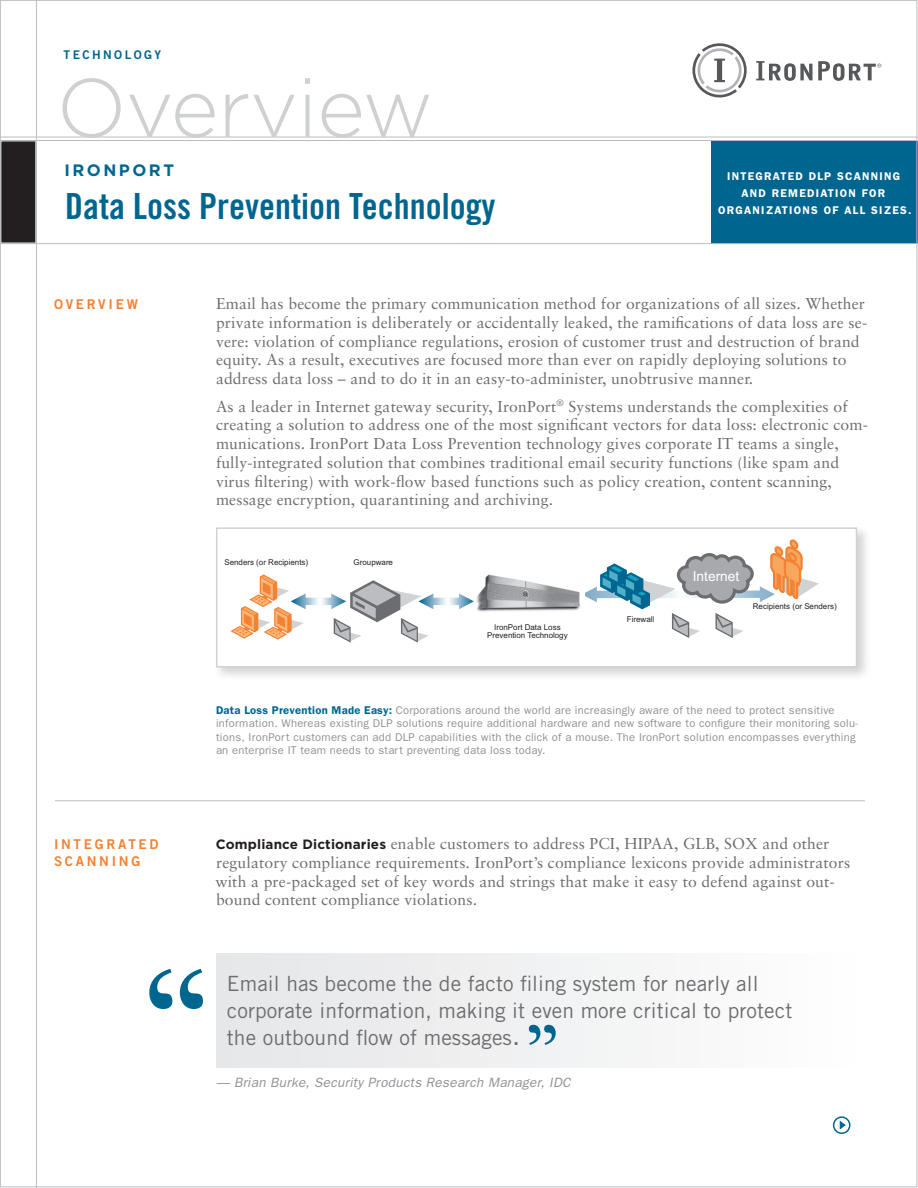
<style>
.page{position:relative;width:918px;height:1188px;background:#fff}
.page>*{position:absolute;margin:0;border:0;box-sizing:border-box;transform-origin:0 0}
.t1{font:150px "Sabon";color:#00668f}
.Body_copy-sabon{font:300 82.5px "Gotham";letter-spacing:-.01em;color:#cfd0d2}
.t2{font:75px "Sabon";color:#00668f}
.t3{font:36px "Trade Gothic Bold Cond Twenty";color:#00668f}
.t4{font:21px/27px "Trade Gothic";letter-spacing:.005em;color:#6c6d70}
.t5{font:700 16.5px "Gotham";letter-spacing:.15em;color:#00668f}
.Body_copy-sabon-2{font:15.75px/18.8px "Sabon";letter-spacing:.01em;color:#6c6d70}
.t6{font:13.8px "Arial";color:#fff}
.Caption-grey{font:italic 13.5px "Franklin Gothic";letter-spacing:.02em;color:#8f9194}
.Side_Head{font:13.5px "Trade Gothic Bold Two";letter-spacing:.2em;color:#f48232}
.t7{font:12px "Trade Gothic Bold Two";letter-spacing:.2em;color:#00668f}
.Caption-grey-2{font:11.25px/13.5px "Franklin Gothic";letter-spacing:.02em;color:#8f9194}
.t8{font:600 11.25px/17.2px "Franklin Gothic";letter-spacing:.11em;color:#fff;text-align:center}
.t9{font:7.95px/8.9px "Arial";color:#231f20;text-align:center}
.s1{font-weight:600;color:#00668f}
.s2{font-family:"Gotham";font-weight:700;font-size:13.5px;color:#231f20}
.s3{font-size:27px}
</style>
<div class="page">
<div style="left:711px;top:141px;width:207px;height:103px;background:#00668f"></div>
<hr style="left:0;top:137px;width:918px;height:1px;background:#bcbdc0">
<hr style="left:0;top:140px;width:918px;height:1px;background:#bcbdc0">
<hr style="left:0;top:243px;width:918px;height:1px;background:#bcbdc0">
<hr style="left:36px;top:0;width:1px;height:1188px;background:#bcbdc0">
<div style="left:1px;top:141px;width:35px;height:102px;background:#231f20"></div>
<div style="left:0;top:140px;width:37px;height:104px;border:2px solid #bcbdc0"></div>
<svg style="left:834px;top:1117px;width:16px;height:16px"></svg>
<div style="left:833px;top:1116px;width:17px;height:18px;border:2px solid #00668f;border-radius:50%"></div>
<svg style="left:840px;top:1121px;width:6px;height:9px"></svg>
<svg style="left:692px;top:43px;width:55px;height:55px"></svg>
<svg style="left:756px;top:61px;width:56px;height:20px"></svg>
<svg style="left:818px;top:61px;width:63px;height:20px"></svg>
<div style="left:212px;top:524px;width:659px;height:158px;background:#231f20;opacity:.2"></div>
<div style="left:217px;top:528px;width:639px;height:139px;background:#fff"></div>
<div style="left:216px;top:527px;width:641px;height:141px;border:2px solid #d1d2d4"></div>
<hr style="left:55px;top:800px;width:810px;height:1px;background:#bcbdc0">
<img style="left:476px;top:574px;width:104px;height:38px">
<svg style="left:585px;top:539px;width:234px;height:99px"></svg>
<svg style="left:230px;top:574px;width:244px;height:69px"></svg>
<div style="left:216px;top:953px;width:662px;height:114px;background:linear-gradient(to right,#e5e6e7,#fffeff)"></div>
<p class="t7" style="left:64px;top:47px;width:99px">TECHNOLOGY</p>
<p class="Body_copy-sabon" style="left:57px;top:63px;width:378px">Overview</p>
<p class="t5" style="left:65px;top:161px;width:111px">IronPort</p>
<p class="t3" style="left:65px;top:184px;width:432px">Data Loss Prevention Technology</p>
<p class="t8" style="left:718px;top:167px;width:195px">INTEGRATED DLP SCANNING<br>AND REMEDIATION FOR<br>ORGANIZATIONS OF ALL SIZES.</p>
<p class="Side_Head" style="left:54px;top:296px;width:85px">OVERVIEW</p>
<p class="Body_copy-sabon-2" style="left:216px;top:294px;width:653px">Email has become the primary communication method for organizations of all sizes. Whether private information is deliberately or accidentally leaked, the ramifications of data loss are se&shy;vere: violation of compliance regulations, erosion of customer trust and destruction of brand equity. As a result, executives are focused more than ever on rapidly deploying solutions to address data loss – and to do it in an easy-to-administer, unobtrusive manner.</p>
<p class="Body_copy-sabon-2" style="left:216px;top:397px;width:654px">As a leader in Internet gateway security, IronPort<sup>®</sup> Systems understands the complexities of creating a solution to address one of the most significant vectors for data loss: electronic com&shy;munications. IronPort Data Loss Prevention technology gives corporate IT teams a single, fully-integrated solution that combines traditional email security functions (like spam and virus filtering) with work-flow based functions such as policy creation, content scanning, message encryption, quarantining and archiving.</p>
<p class="t9" style="left:224px;top:557px;width:85px">Senders (or Recipients)</p>
<p class="t9" style="left:354px;top:557px;width:41px">Groupware</p>
<p class="t9" style="left:487px;top:622px;width:82px">IronPort Data Loss<br>Prevention Technology</p>
<p class="t9" style="left:627px;top:615px;width:29px">Firewall</p>
<p class="t6" style="left:693px;top:568px;width:48px">Internet</p>
<p class="t9" style="left:753px;top:602px;width:85px">Recipients (or Senders)</p>
<p class="Caption-grey-2" style="left:216px;top:703px;width:643px"><span class="s1">Data Loss Prevention Made Easy:</span> Corporations around the world are increasingly aware of the need to protect sensitive information. Whereas existing DLP solutions require additional hardware and new software to configure their monitoring solu&shy;tions, IronPort customers can add DLP capabilities with the click of a mouse. The IronPort solution encompasses everything an enterprise IT team needs to start preventing data loss today.</p>
<p class="Side_Head" style="left:54px;top:836px;width:41px">IN TEGR</p>
<p class="Side_Head" style="left:118px;top:836px;width:42px">ATE D</p>
<p class="Side_Head" style="left:54px;top:852px;width:45px">SCANNING</p>
<p class="Body_copy-sabon-2" style="left:215px;top:834px;width:636px"><span class="s2">Compliance Dictionaries</span> enable customers to address PCI, HIPAA, GLB, SOX and other regulatory compliance requirements. IronPort’s compliance lexicons provide administrators with a pre-packaged set of key words and strings that make it easy to defend against out&shy;bound content compliance violations.</p>
<p class="t1" style="left:134px;top:932px;width:85px">“</p>
<p class="t4" style="left:227px;top:970px;width:567px">Email has become the de facto filing system for nearly all corporate information, making it even more critical to protect</p>
<p class="t2" style="left:521px;top:1006px;width:43px">”</p>
<p class="t4" style="left:227px;top:1024px;width:295px">the outbound flow of messages<span class="s3">.</span></p>
<p class="Caption-grey" style="left:216px;top:1074px;width:356px">— Brian Burke, Security Products Research Manager, IDC</p>
</div>
